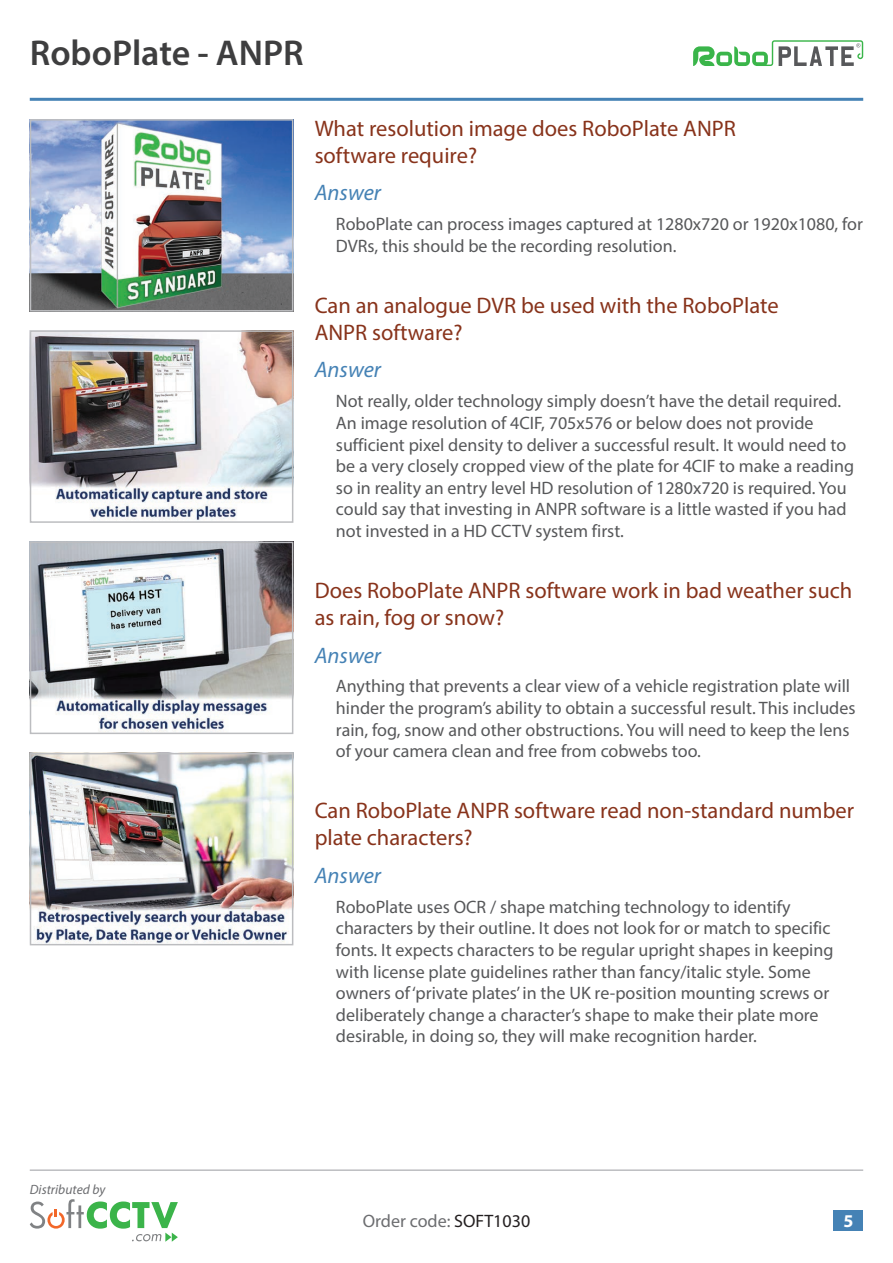
<style>
.page{position:relative;width:893px;height:1263px;background:#fff}
.page>*{position:absolute;margin:0;border:0;box-sizing:border-box;transform-origin:0 0}
.t1{font:600 36px "Myriad Pro";color:#3e3e3f}
.t2{font:22.5px/27px "Myriad Pro";color:#88331b}
.t3{font:italic 22.5px "Myriad Pro";color:#4582b5}
.t4{font:18px/21.6px "Myriad Pro";color:#57585a}
.t5{font:18px "Myriad Pro";color:#6c6d70}
.t6{font:700 18px "Myriad Pro";color:#fff}
.t7{font:italic 13.5px "Myriad Pro";color:#6c6d70}
.s1{color:#231f20}
</style>
<div class="page">
<hr style="left:30px;top:1169px;width:833px;height:2px;background:#bcbdc0">
<div style="left:833px;top:1210px;width:30px;height:21px;background:#4582b5"></div>
<hr style="left:30px;top:98px;width:833px;height:3px;background:#4582b5">
<svg style="left:30px;top:1199px;width:148px;height:43px"></svg>
<img style="left:33px;top:122px;width:257px;height:186px">
<div style="left:30px;top:119px;width:263px;height:192px;border:2px solid #bcbdc0"></div>
<img style="left:33px;top:333px;width:257px;height:187px">
<div style="left:30px;top:330px;width:263px;height:193px;border:2px solid #bcbdc0"></div>
<img style="left:33px;top:545px;width:257px;height:186px">
<div style="left:30px;top:542px;width:263px;height:192px;border:2px solid #bcbdc0"></div>
<img style="left:33px;top:756px;width:257px;height:186px">
<div style="left:30px;top:753px;width:263px;height:192px;border:2px solid #bcbdc0"></div>
<svg style="left:693px;top:40px;width:170px;height:26px"></svg>
<h1 class="t1" style="left:30px;top:30px;width:275px">RoboPlate - ANPR</h1>
<p class="t2" style="left:315px;top:115px;width:423px">What resolution image does RoboPlate ANPR software require?</p>
<p class="t3" style="left:315px;top:179px;width:68px">Answer</p>
<p class="t4" style="left:336px;top:213px;width:528px">RoboPlate can process images captured at 1280x720 or 1920x1080, for<br>DVRs, this should be the recording resolution.</p>
<p class="t2" style="left:315px;top:292px;width:465px">Can an analogue DVR be used with the RoboPlate<br>ANPR software?</p>
<p class="t3" style="left:315px;top:356px;width:68px">Answer</p>
<p class="t4" style="left:336px;top:390px;width:520px">Not really, older technology simply doesn’t have the detail required.<br>An image resolution of 4CIF, 705x576 or below does not provide sufficient pixel density to deliver a successful result. It would need to be a very closely cropped view of the plate for 4CIF to make a reading so in reality an entry level HD resolution of 1280x720 is required. You could say that investing in ANPR software is a little wasted if you had not invested in a HD CCTV system first.</p>
<p class="t2" style="left:315px;top:577px;width:539px">Does RoboPlate ANPR software work in bad weather such as rain, fog or snow?</p>
<p class="t3" style="left:315px;top:642px;width:68px">Answer</p>
<p class="t4" style="left:336px;top:675px;width:521px">Anything that prevents a clear view of a vehicle registration plate will hinder the program’s ability to obtain a successful result. This includes rain, fog, snow and other obstructions. You will need to keep the lens of your camera clean and free from cobwebs too.</p>
<p class="t2" style="left:315px;top:797px;width:541px">Can RoboPlate ANPR software read non-standard number plate characters?</p>
<p class="t3" style="left:315px;top:862px;width:68px">Answer</p>
<p class="t4" style="left:336px;top:895px;width:499px">RoboPlate uses OCR / shape matching technology to identify characters by their outline. It does not look for or match to specific fonts. It expects characters to be regular upright shapes in keeping with license plate guidelines rather than fancy/italic style. Some owners of ‘private plates’ in the UK re-position mounting screws or deliberately change a character’s shape to make their plate more desirable, in doing so, they will make recognition harder.</p>
<p class="t7" style="left:30px;top:1181px;width:77px">Distributed by</p>
<p class="t5" style="left:363px;top:1210px;width:169px">Order code: <span class="s1">SOFT1030</span></p>
<p class="t6" style="left:843px;top:1209px;width:11px">5</p>
</div>
